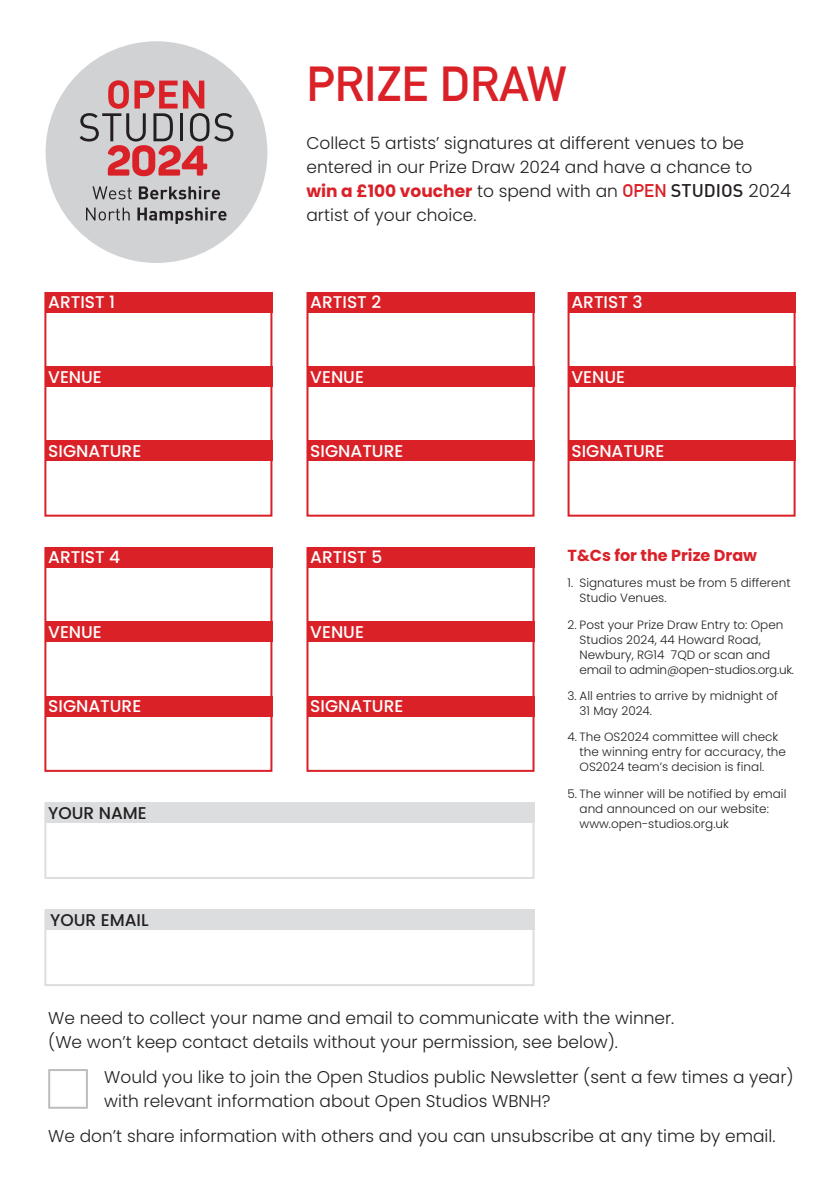
<style>
.page{position:relative;width:840px;height:1191px;background:#fff}
.page>*{position:absolute;margin:0;border:0;box-sizing:border-box;transform-origin:0 0}
.t1{font:700 48px "DIN Alternate";color:#da2128}
.t2{font:300 17px/24px "Poppins";color:#231f20}
.t3{font:500 17px "Poppins";color:#fff}
.t4{font:500 17px "Poppins";color:#231f20}
.t5{font:700 16px "Poppins";color:#da2128}
.t6{font:300 12px/15px "Poppins";color:#231f20}
.s1{font-weight:700;color:#da2128}
.s2{font-family:"DIN Alternate";font-weight:700;font-size:18px;color:#da2128}
.s3{font-family:"DIN";font-weight:500;font-size:18px}
.s4{font-size:18px}
</style>
<div class="page">
<div style="left:46px;top:41px;width:221px;height:222px;background:#d1d2d4;border-radius:50%"></div>
<svg style="left:92px;top:186px;width:40px;height:13px"></svg>
<svg style="left:139px;top:186px;width:81px;height:13px"></svg>
<svg style="left:86px;top:207px;width:44px;height:14px"></svg>
<svg style="left:137px;top:207px;width:89px;height:17px"></svg>
<svg style="left:80px;top:80px;width:153px;height:96px"></svg>
<div style="left:44px;top:292px;width:228px;height:224px;border:2px solid #da2128"></div>
<div style="left:45px;top:292px;width:227px;height:20px;background:#da2128"></div>
<div style="left:45px;top:366px;width:227px;height:21px;background:#da2128"></div>
<div style="left:45px;top:440px;width:227px;height:21px;background:#da2128"></div>
<div style="left:44px;top:547px;width:228px;height:225px;border:2px solid #da2128"></div>
<div style="left:45px;top:547px;width:227px;height:20px;background:#da2128"></div>
<div style="left:45px;top:621px;width:227px;height:21px;background:#da2128"></div>
<div style="left:45px;top:696px;width:227px;height:20px;background:#da2128"></div>
<div style="left:44px;top:909px;width:490px;height:77px;border:2px solid #dcdddf"></div>
<div style="left:45px;top:909px;width:489px;height:21px;background:#dcdddf"></div>
<div style="left:44px;top:802px;width:490px;height:77px;border:2px solid #dcdddf"></div>
<div style="left:45px;top:802px;width:489px;height:21px;background:#dcdddf"></div>
<div style="left:306px;top:292px;width:228px;height:224px;border:2px solid #da2128"></div>
<div style="left:307px;top:292px;width:227px;height:20px;background:#da2128"></div>
<div style="left:307px;top:366px;width:227px;height:21px;background:#da2128"></div>
<div style="left:307px;top:440px;width:227px;height:21px;background:#da2128"></div>
<div style="left:306px;top:547px;width:228px;height:225px;border:2px solid #da2128"></div>
<div style="left:307px;top:547px;width:227px;height:20px;background:#da2128"></div>
<div style="left:307px;top:621px;width:227px;height:21px;background:#da2128"></div>
<div style="left:307px;top:696px;width:227px;height:20px;background:#da2128"></div>
<div style="left:567px;top:292px;width:228px;height:224px;border:2px solid #da2128"></div>
<div style="left:568px;top:292px;width:227px;height:20px;background:#da2128"></div>
<div style="left:568px;top:366px;width:227px;height:21px;background:#da2128"></div>
<div style="left:568px;top:440px;width:227px;height:21px;background:#da2128"></div>
<div style="left:48px;top:1069px;width:40px;height:39px;border:2px solid #bcbdc0"></div>
<p class="t1" style="left:306px;top:48px;width:262px">PRIZE DRAW</p>
<p class="t2" style="left:306px;top:132px;width:486px">Collect 5 artists’ signatures at different venues to be entered in our Prize Draw 2024 and have a chance to<br><span class="s1">win a £100 voucher</span> to spend with an <span class="s2">OPEN</span> <span class="s3">STUDIOS</span> <span class="s4">2024 </span>artist of your choice.</p>
<p class="t3" style="left:48px;top:292px;width:68px">ARTIST 1</p>
<p class="t3" style="left:310px;top:292px;width:72px">ARTIST 2</p>
<p class="t3" style="left:571px;top:292px;width:73px">ARTIST 3</p>
<p class="t3" style="left:48px;top:367px;width:55px">VENUE</p>
<p class="t3" style="left:310px;top:367px;width:55px">VENUE</p>
<p class="t3" style="left:571px;top:367px;width:55px">VENUE</p>
<p class="t3" style="left:48px;top:441px;width:94px">SIGNATURE</p>
<p class="t3" style="left:310px;top:441px;width:94px">SIGNATURE</p>
<p class="t3" style="left:571px;top:441px;width:94px">SIGNATURE</p>
<p class="t3" style="left:48px;top:547px;width:73px">ARTIST 4</p>
<p class="t3" style="left:310px;top:547px;width:73px">ARTIST 5</p>
<p class="t3" style="left:48px;top:622px;width:55px">VENUE</p>
<p class="t3" style="left:310px;top:622px;width:55px">VENUE</p>
<p class="t3" style="left:48px;top:696px;width:94px">SIGNATURE</p>
<p class="t3" style="left:310px;top:696px;width:94px">SIGNATURE</p>
<p class="t4" style="left:48px;top:803px;width:100px">YOUR NAME</p>
<p class="t5" style="left:567px;top:546px;width:191px">T&amp;Cs for the Prize Draw</p>
<p class="t6" style="left:579px;top:575px;width:212px;text-indent:-12px">1. Signatures must be from 5 different<br>Studio Venues.</p>
<p class="t6" style="left:579px;top:617px;width:216px;text-indent:-12px">2. Post your Prize Draw Entry to: Open Studios 2024, 44 Howard Road, Newbury, RG14 7QD or scan and email to admin@open-studios.org.uk.</p>
<p class="t6" style="left:579px;top:688px;width:200px;text-indent:-12px">3. All entries to arrive by midnight of<br>31 May 2024.</p>
<p class="t6" style="left:579px;top:729px;width:208px;text-indent:-12px">4. The OS2024 committee will check the winning entry for accuracy, the<br>OS2024 team’s decision is final.</p>
<p class="t6" style="left:579px;top:786px;width:208px;text-indent:-12px">5. The winner will be notified by email and announced on our website: www.open-studios.org.uk</p>
<p class="t4" style="left:50px;top:910px;width:100px">YOUR EMAIL</p>
<p class="t2" style="left:48px;top:1005px;width:627px">We need to collect your name and email to communicate with the winner. (We won’t keep contact details without your permission, see below).</p>
<p class="t2" style="left:104px;top:1065px;width:690px">Would you like to join the Open Studios public Newsletter (sent a few times a year) with relevant information about Open Studios WBNH?</p>
<p class="t2" style="left:48px;top:1124px;width:728px">We don’t share information with others and you can unsubscribe at any time by email.</p>
</div>
